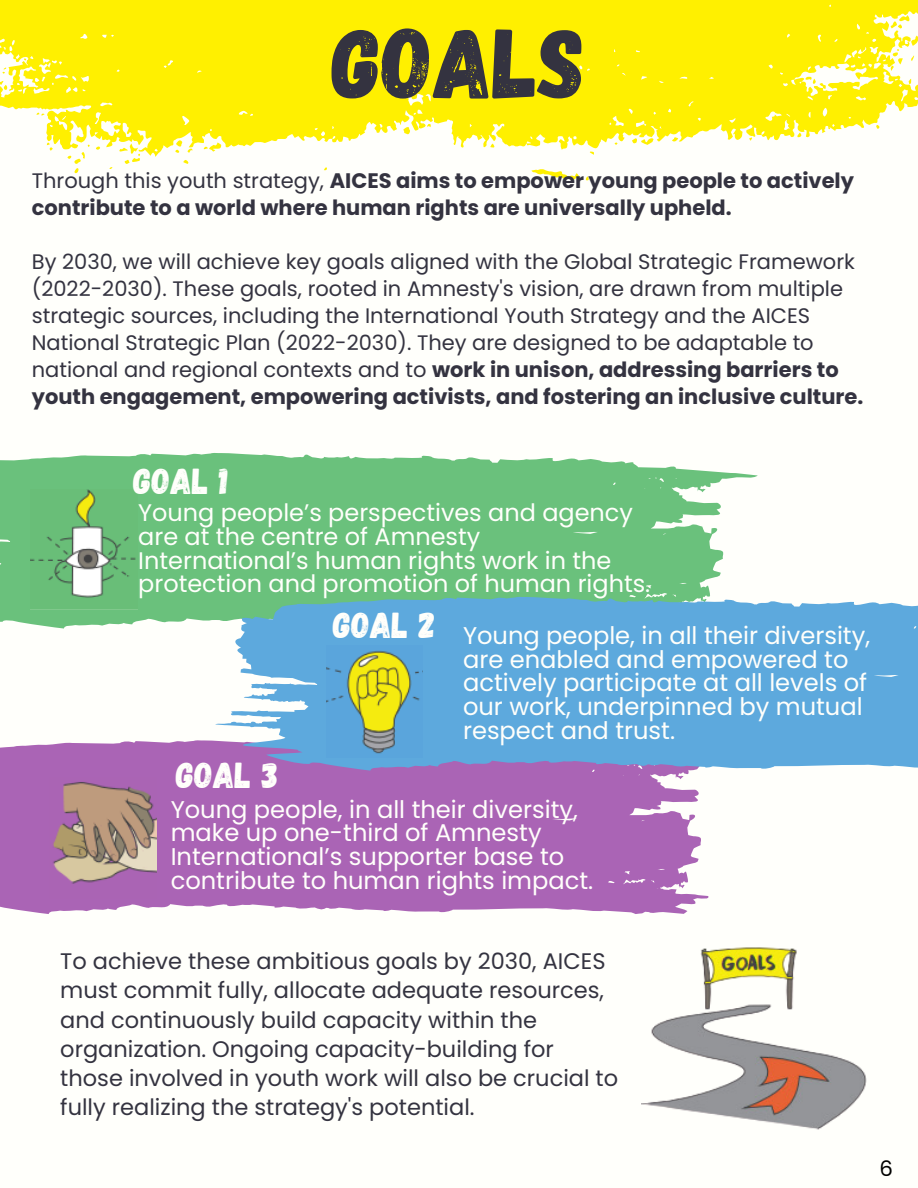
<style>
.page{position:relative;width:918px;height:1188px;background:#fffffb}
.page>*{position:absolute;margin:0;border:0;box-sizing:border-box;transform-origin:0 0}
.t1{font:99.15px "Gagalin";color:#343340}
.t2{font:36.15px "Gagalin";color:#fffffb}
.t3{font:24.15px/23.7px "Poppins";color:#fffffb}
.t4{font:24px/23.7px "Poppins";color:#fffffb}
.t5{font:22.5px/29.2px "Poppins";color:#343340}
.t6{font:21.3px "Poppins";color:#000}
.t7{font:21px/27px "Poppins";color:#343340}
.t8{font:700 21px/27px "Poppins";color:#343340}
.s1{font-weight:400}
.s2{font-weight:700}
</style>
<div class="page">
<svg style="left:0;top:0;width:918px;height:157px;fill:#fff000"></svg>
<svg style="left:531px;top:169px;width:48px;height:11px"></svg>
<svg style="left:403px;top:127px;width:8px;height:7px"></svg>
<svg style="left:632px;top:138px;width:22px;height:7px"></svg>
<svg style="left:672px;top:137px;width:6px;height:5px"></svg>
<svg style="left:183px;top:160px;width:5px;height:4px"></svg>
<svg style="left:890px;top:15px;width:20px;height:14px"></svg>
<svg style="left:797px;top:133px;width:5px;height:4px"></svg>
<svg style="left:490px;top:144px;width:5px;height:4px"></svg>
<svg style="left:96px;top:147px;width:4px;height:3px"></svg>
<svg style="left:175px;top:140px;width:18px;height:13px"></svg>
<svg style="left:876px;top:124px;width:4px;height:5px"></svg>
<svg style="left:427px;top:124px;width:4px;height:3px"></svg>
<svg style="left:590px;top:152px;width:4px;height:3px"></svg>
<svg style="left:204px;top:142px;width:17px;height:10px"></svg>
<svg style="left:614px;top:142px;width:4px;height:3px"></svg>
<svg style="left:749px;top:137px;width:3px;height:4px"></svg>
<svg style="left:47px;top:142px;width:6px;height:9px"></svg>
<svg style="left:37px;top:112px;width:8px;height:4px"></svg>
<svg style="left:890px;top:36px;width:28px;height:35px"></svg>
<svg style="left:67px;top:145px;width:23px;height:28px"></svg>
<svg style="left:119px;top:143px;width:21px;height:21px"></svg>
<svg style="left:0;top:67px;width:8px;height:23px"></svg>
<svg style="left:805px;top:77px;width:21px;height:12px"></svg>
<svg style="left:0;top:453px;width:758px;height:176px;fill:#6ac17c"></svg>
<svg style="left:0;top:740px;width:709px;height:174px;fill:#aa64b5"></svg>
<svg style="left:215px;top:596px;width:703px;height:175px;fill:#5da9dd"></svg>
<img style="left:31px;top:489px;width:107px;height:121px">
<img style="left:326px;top:645px;width:97px;height:113px">
<img style="left:50px;top:778px;width:107px;height:120px">
<img style="left:641px;top:947px;width:226px;height:183px">
<p class="t1" style="left:332px;top:-1px;width:255px">GOALS</p>
<p class="t8" style="left:32px;top:167px;width:824px"><span class="s1">Through this youth strategy,</span> AICES aims to empower young people to actively contribute to a world where human rights are universally upheld.</p>
<h2 class="t7" style="left:32px;top:248px;width:833px">By 2030, we will achieve key goals aligned with the Global Strategic Framework (2022-2030). These goals, rooted in Amnesty's vision, are drawn from multiple strategic sources, including the International Youth Strategy and the AICES National Strategic Plan (2022-2030). They are designed to be adaptable to national and regional contexts and to <span class="s2">work in unison, addressing barriers to youth engagement, empowering activists, and fostering an inclusive culture.</span></h2>
<p class="t2" style="left:134px;top:457px;width:96px">GOAL 1</p>
<h3 class="t4" style="left:138px;top:501px;width:514px">Young people’s perspectives and agency are at the centre of Amnesty International’s human rights work in the protection and promotion of human rights.</h3>
<p class="t2" style="left:176px;top:751px;width:104px">GOAL 3</p>
<p class="t2" style="left:333px;top:601px;width:104px">GOAL 2</p>
<p class="t3" style="left:463px;top:624px;width:409px">Young people, in all their diversity, are enabled and empowered to actively participate at all levels of our work, underpinned by mutual respect and trust.</p>
<h3 class="t3" style="left:171px;top:797px;width:424px">Young people, in all their diversity, make up one-third of Amnesty International’s supporter base to contribute to human rights impact.</h3>
<p class="t5" style="left:60px;top:947px;width:559px">To achieve these ambitious goals by 2030, AICES must commit fully, allocate adequate resources, and continuously build capacity within the organization. Ongoing capacity-building for those involved in youth work will also be crucial to fully realizing the strategy's potential.</p>
<p class="t6" style="left:879px;top:1154px;width:15px">6</p>
</div>
